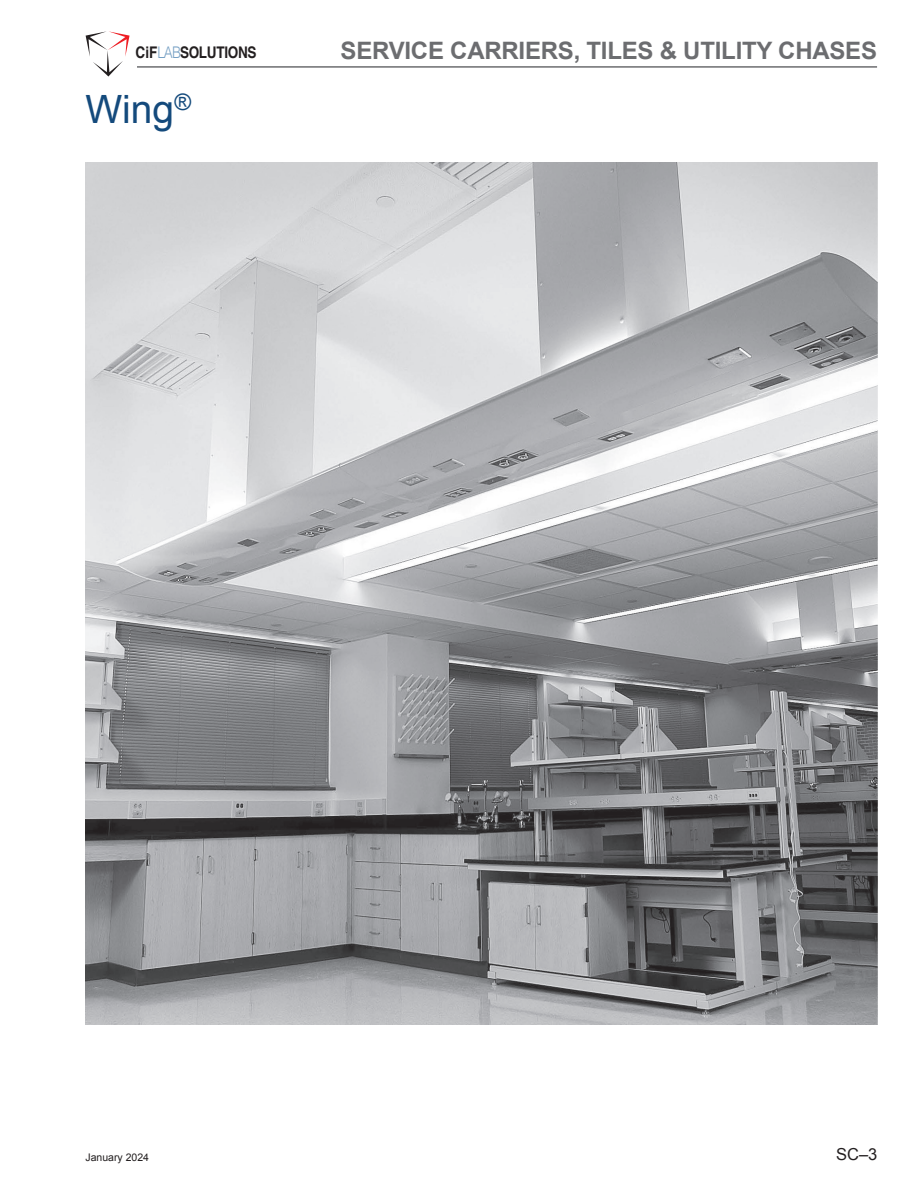
<style>
.page{position:relative;width:918px;height:1188px;background:#fff}
.page>*{position:absolute;margin:0;border:0;box-sizing:border-box;transform-origin:0 0}
.Product_title{font:39px "Arial";color:#144a7c}
.t1{font:700 24px "Arial";letter-spacing:-.01em;color:#6c6d70}
.t2{font:16.5px "Arial";color:#231f20}
.t3{font:700 16.05px "Helvetica";letter-spacing:-.02em;color:#231f20;scale:.84 1}
.t4{font:10.5px "Arial";color:#231f20}
.s1{font-weight:300;color:#76a0c4}
</style>
<div class="page">
<hr style="left:137px;top:66px;width:740px;height:2px;background:#6c6d70">
<svg style="left:86px;top:31px;width:44px;height:46px"></svg>
<img style="left:86px;top:162px;width:792px;height:863px">
<p class="t3" style="left:136px;top:43px;width:145px">CiF<span class="s1">LAB</span>SOLUTIONS</p>
<p class="t1" style="left:341px;top:35px;width:538px">SERVICE CARRIERS, TILES &amp; UTILITY CHASES</p>
<p class="Product_title" style="left:86px;top:84px;width:107px">Wing<sup>®</sup></p>
<p class="t4" style="left:86px;top:1150px;width:65px">January 2024</p>
<p class="t2" style="left:836px;top:1143px;width:43px">SC–3</p>
</div>
